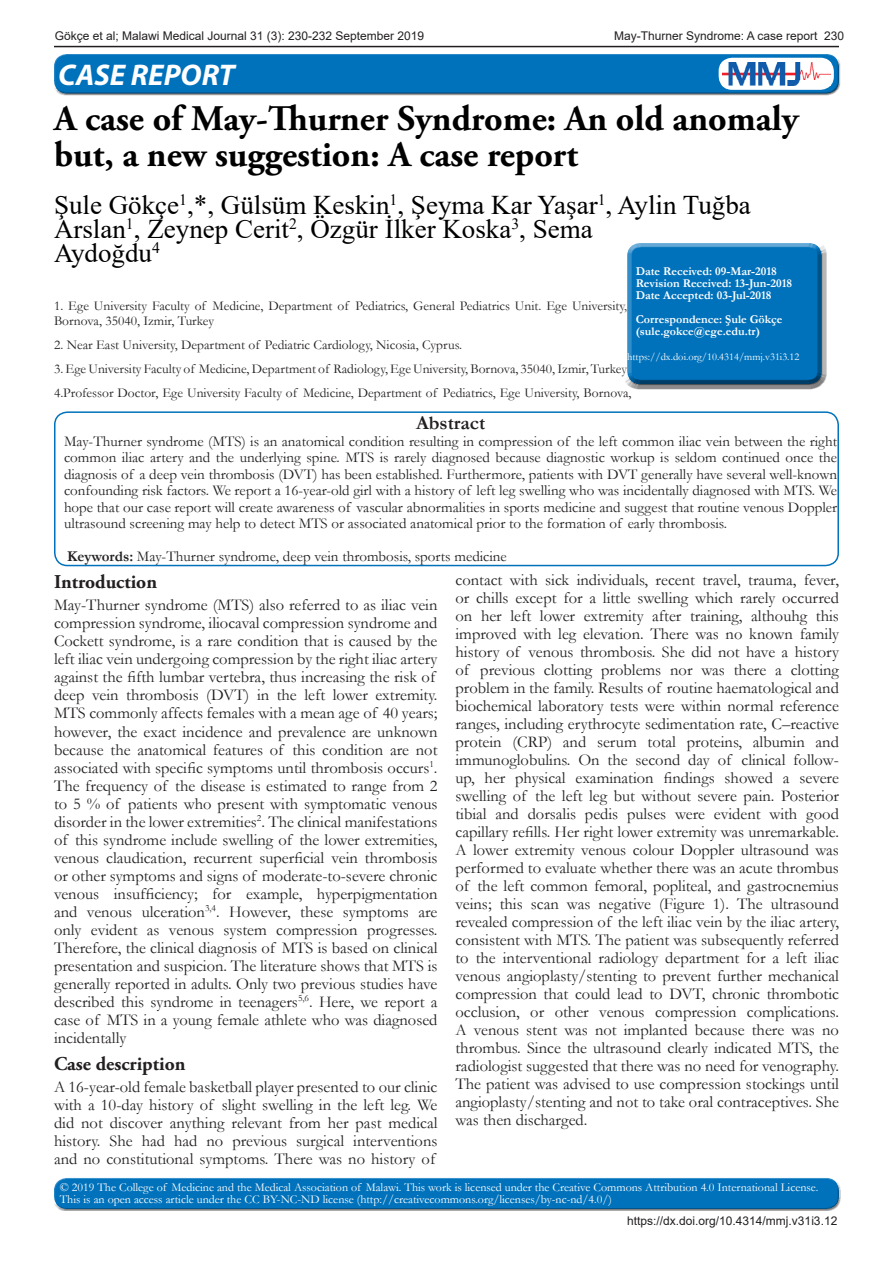
<style>
.page{position:relative;width:893px;height:1263px;background:#fff}
.page>*{position:absolute;margin:0;border:0;box-sizing:border-box;transform-origin:0 0}
.MMJ_Author_Name{font:700 36px/36px "Adobe Garamond Pro";color:#000}
.t1{font:italic 700 30px "Myriad Pro";color:#fff}
.MMJ_Author_Name-2{font:27px "Times New Roman";color:#000}
.MMJ_Heading_1{font:700 19.5px "Adobe Garamond Pro";color:#231f20}
.MMJ_Main_Abstract_He{font:700 19.5px "Garamond";color:#231f20}
.MMJ_Body_Text{font:16.5px/18px "Garamond";color:#231f20;text-align:justify}
.MMJ_Abstract_Text{font:15px/16.5px "Garamond";color:#231f20;text-align:justify}
.MMJ_Author_Name-3{font:13.5px/15px "Garamond";color:#231f20}
.t2{font:12px/12px "Garamond";color:#fff}
.t3{font:12px "Arial";color:#231f20}
.t4{font:700 12px/12px "Garamond";color:#fff}
.t5{font:10.5px "Garamond";color:#fff}
.s1{font-weight:700}
</style>
<div class="page">
<hr style="left:54px;top:46px;width:785px;height:1px;background:#231f20">
<div style="left:54px;top:411px;width:785px;height:155px;border:2px solid #0072bc;border-radius:13px"></div>
<div style="left:52px;top:1176px;width:789px;height:28px;background:#fff;opacity:.75"></div>
<div style="left:52px;top:1181px;width:789px;height:30px;background:#231f20;opacity:.75"></div>
<div style="left:52px;top:52px;width:788px;height:39px;background:#fff;opacity:.75"></div>
<div style="left:52px;top:59px;width:788px;height:36px;background:#231f20;opacity:.75"></div>
<div style="left:719px;top:58px;width:115px;height:32px;background:#fff;border-radius:13px"></div>
<img style="left:722px;top:62px;width:108px;height:23px">
<div style="left:622px;top:238px;width:205px;height:143px;background:#fff;opacity:.75"></div>
<div style="left:622px;top:245px;width:205px;height:144px;background:#231f20;opacity:.75"></div>
<p class="t3" style="left:55px;top:27px;width:371px">Gökçe et al; Malawi Medical Journal 31 (3): 230-232 September 2019</p>
<p class="t3" style="left:614px;top:27px;width:232px">May-Thurner Syndrome: A case report 230</p>
<h2 class="t1" style="left:58px;top:55px;width:178px">CASE REPORT</h2>
<p class="MMJ_Author_Name" style="left:54px;top:102px;width:746px">A case of May-Thurner Syndrome: An old anomaly but, a new suggestion: A case report</p>
<p class="MMJ_Author_Name-2" style="left:54px;top:186px;width:698px">Şule Gökçe<sup>1</sup>,*, Gülsüm Keskin<sup>1</sup>, Şeyma Kar Yaşar<sup>1</sup>, Aylin Tuğba</p>
<p class="MMJ_Author_Name-2" style="left:54px;top:210px;width:540px">Arslan<sup>1</sup>, Zeynep Cerit<sup>2</sup>, Özgür İlker Koska<sup>3</sup>, Sema</p>
<p class="MMJ_Author_Name-2" style="left:54px;top:234px;width:107px">Aydoğdu<sup>4</sup></p>
<p class="MMJ_Author_Name-3" style="left:54px;top:298px;width:574px">1. Ege University Faculty of Medicine, Department of Pediatrics, General Pediatrics Unit. Ege University,<br>Bornova, 35040, Izmir, Turkey</p>
<p class="MMJ_Author_Name-3" style="left:54px;top:337px;width:410px">2. Near East University, Department of Pediatric Cardiology, Nicosia, Cyprus.</p>
<p class="MMJ_Author_Name-3" style="left:54px;top:361px;width:575px">3. Ege University Faculty of Medicine, Department of Radiology, Ege University, Bornova, 35040, Izmir, Turkey</p>
<p class="MMJ_Author_Name-3" style="left:54px;top:385px;width:579px">4.Professor Doctor, Ege University Faculty of Medicine, Department of Pediatrics, Ege University, Bornova,</p>
<p class="MMJ_Main_Abstract_He" style="left:416px;top:410px;width:71px">Abstract</p>
<p class="MMJ_Abstract_Text" style="left:64px;top:432px;width:775px">May-Thurner syndrome (MTS) is an anatomical condition resulting in compression of the left common iliac vein between the right common iliac artery and the underlying spine. MTS is rarely diagnosed because diagnostic workup is seldom continued once the diagnosis of a deep vein thrombosis (DVT) has been established. Furthermore, patients with DVT generally have several well-known confounding risk factors. We report a 16-year-old girl with a history of left leg swelling who was incidentally diagnosed with MTS. We hope that our case report will create awareness of vascular abnormalities in sports medicine and suggest that routine venous Doppler ultrasound screening may help to detect MTS or associated anatomical prior to the formation of early thrombosis.</p>
<p class="MMJ_Abstract_Text" style="left:67px;top:548px;width:441px"><span class="s1">Keywords:</span> May-Thurner syndrome, deep vein thrombosis, sports medicine</p>
<p class="t4" style="left:636px;top:265px;width:158px">Date Received: 09-Mar-2018<br>Revision Received: 13-Jun-2018<br>Date Accepted: 03-Jul-2018</p>
<p class="t4" style="left:636px;top:313px;width:148px">Correspondence: Şule Gökçe (sule.gokce@ege.edu.tr)</p>
<p class="t5" style="left:627px;top:349px;width:174px">https://dx.doi.org/10.4314/mmj.v31i3.12</p>
<p class="MMJ_Heading_1" style="left:54px;top:571px;width:105px">Introduction</p>
<p class="MMJ_Body_Text" style="left:54px;top:596px;width:385px;text-align:left">May-Thurner syndrome (MTS) also referred to as iliac vein compression syndrome, iliocaval compression syndrome and Cockett syndrome, is a rare condition that is caused by the left iliac vein undergoing compression by the right iliac artery against the fifth lumbar vertebra, thus increasing the risk of deep vein thrombosis (DVT) in the left lower extremity.<br>MTS commonly affects females with a mean age of 40 years; however, the exact incidence and prevalence are unknown because the anatomical features of this condition are not associated with specific symptoms until thrombosis occurs<sup>1</sup>.<br>The frequency of the disease is estimated to range from 2 to 5 % of patients who present with symptomatic venous disorder in the lower extremities<sup>2</sup>. The clinical manifestations of this syndrome include swelling of the lower extremities, venous claudication, recurrent superficial vein thrombosis or other symptoms and signs of moderate-to-severe chronic venous insufficiency; for example, hyperpigmentation and venous ulceration<sup>3,4</sup>. However, these symptoms are only evident as venous system compression progresses.<br>Therefore, the clinical diagnosis of MTS is based on clinical presentation and suspicion. The literature shows that MTS is generally reported in adults. Only two previous studies have described this syndrome in teenagers<sup>5,6</sup>. Here, we report a case of MTS in a young female athlete who was diagnosed incidentally</p>
<p class="MMJ_Heading_1" style="left:54px;top:1052px;width:133px">Case description</p>
<p class="MMJ_Body_Text" style="left:54px;top:1077px;width:385px">A 16-year-old female basketball player presented to our clinic with a 10-day history of slight swelling in the left leg. We did not discover anything relevant from her past medical history. She had had no previous surgical interventions and no constitutional symptoms. There was no history of</p>
<p class="MMJ_Body_Text" style="left:455px;top:570px;width:385px">contact with sick individuals, recent travel, trauma, fever, or chills except for a little swelling which rarely occurred on her left lower extremity after training, althouhg this improved with leg elevation. There was no known family history of venous thrombosis. She did not have a history of previous clotting problems nor was there a clotting problem in the family. Results of routine haematological and biochemical laboratory tests were within normal reference ranges, including erythrocyte sedimentation rate, C–reactive protein (CRP) and serum total proteins, albumin and immunoglobulins. On the second day of clinical follow&shy;up, her physical examination findings showed a severe swelling of the left leg but without severe pain. Posterior tibial and dorsalis pedis pulses were evident with good capillary refills. Her right lower extremity was unremarkable.<br>A lower extremity venous colour Doppler ultrasound was performed to evaluate whether there was an acute thrombus of the left common femoral, popliteal, and gastrocnemius veins; this scan was negative (Figure 1). The ultrasound revealed compression of the left iliac vein by the iliac artery, consistent with MTS. The patient was subsequently referred to the interventional radiology department for a left iliac venous angioplasty/stenting to prevent further mechanical compression that could lead to DVT, chronic thrombotic occlusion, or other venous compression complications.<br>A venous stent was not implanted because there was no thrombus. Since the ultrasound clearly indicated MTS, the radiologist suggested that there was no need for venography.<br>The patient was advised to use compression stockings until angioplasty/stenting and not to take oral contraceptives. She was then discharged.</p>
<p class="t2" style="left:60px;top:1181px;width:760px">© 2019 The College of Medicine and the Medical Association of Malawi. This work is licensed under the Creative Commons Attribution 4.0 International License.<br>This is an open access article under the CC BY-NC-ND license (http://creativecommons.org/licenses/by-nc-nd/4.0/)</p>
<p class="t3" style="left:627px;top:1212px;width:212px">https://dx.doi.org/10.4314/mmj.v31i3.12</p>
</div>
